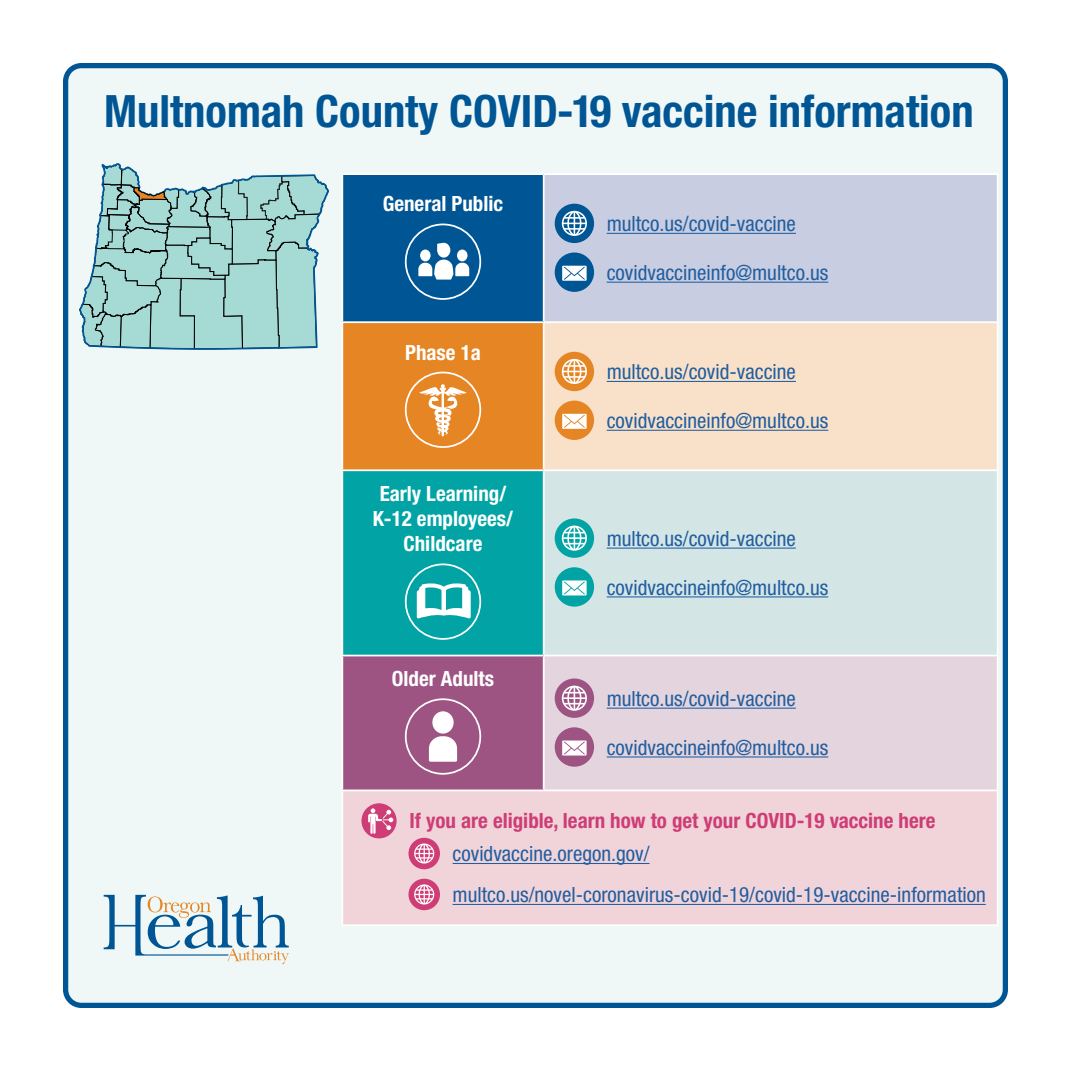
<style>
.page{position:relative;width:1071px;height:1071px;background:#fff}
.page>*{position:absolute;margin:0;border:0;box-sizing:border-box;transform-origin:0 0}
.t1{font:700 condensed 44.62px "Helvetica Neue LT Std";color:#005695}
.t2{font:condensed 21px/40.9px "Helvetica Neue LT Std";color:#215e9f}
.t3{font:700 condensed 21px/25.2px "Helvetica Neue LT Std";color:#fff;text-align:center}
.t4{font:700 condensed 21px "Helvetica Neue LT Std";color:#ce3d75}
</style>
<div class="page">
<div style="left:66px;top:66px;width:939px;height:939px;background:#eff8f6;border-radius:16px"></div>
<div style="left:63px;top:63px;width:945px;height:945px;border:5px solid #005695;border-radius:16px"></div>
<svg style="left:104px;top:895px;width:185px;height:69px"></svg>
<div style="left:342px;top:174px;width:202px;height:148px;background:#005695"></div>
<div style="left:544px;top:174px;width:454px;height:148px;background:#c8cde1"></div>
<div style="left:342px;top:322px;width:202px;height:148px;background:#e68524"></div>
<div style="left:544px;top:322px;width:454px;height:148px;background:#f9e1c9"></div>
<div style="left:342px;top:470px;width:202px;height:186px;background:#01a3a4"></div>
<div style="left:544px;top:470px;width:454px;height:186px;background:#d4e5e6"></div>
<div style="left:342px;top:656px;width:202px;height:134px;background:#9d5483"></div>
<div style="left:544px;top:656px;width:454px;height:134px;background:#e4d4dd"></div>
<div style="left:342px;top:790px;width:656px;height:135px;background:#f1d4da"></div>
<hr style="left:341px;top:173px;width:203px;height:2px;background:#fff">
<hr style="left:341px;top:175px;width:2px;height:146px;background:#fff">
<hr style="left:544px;top:173px;width:455px;height:2px;background:#fff">
<hr style="left:543px;top:175px;width:2px;height:146px;background:#fff">
<hr style="left:997px;top:175px;width:2px;height:146px;background:#fff">
<hr style="left:341px;top:321px;width:203px;height:2px;background:#fff">
<hr style="left:341px;top:323px;width:2px;height:146px;background:#fff">
<hr style="left:544px;top:321px;width:455px;height:2px;background:#fff">
<hr style="left:543px;top:323px;width:2px;height:146px;background:#fff">
<hr style="left:997px;top:323px;width:2px;height:146px;background:#fff">
<hr style="left:341px;top:469px;width:203px;height:2px;background:#fff">
<hr style="left:341px;top:471px;width:2px;height:184px;background:#fff">
<hr style="left:544px;top:469px;width:455px;height:2px;background:#fff">
<hr style="left:543px;top:471px;width:2px;height:184px;background:#fff">
<hr style="left:997px;top:471px;width:2px;height:184px;background:#fff">
<hr style="left:341px;top:655px;width:203px;height:1px;background:#fff">
<hr style="left:341px;top:656px;width:2px;height:134px;background:#fff">
<hr style="left:544px;top:655px;width:455px;height:1px;background:#fff">
<hr style="left:543px;top:656px;width:2px;height:134px;background:#fff">
<hr style="left:997px;top:656px;width:2px;height:134px;background:#fff">
<hr style="left:341px;top:790px;width:203px;height:1px;background:#fff">
<hr style="left:341px;top:791px;width:2px;height:133px;background:#fff">
<hr style="left:544px;top:790px;width:455px;height:1px;background:#fff">
<hr style="left:997px;top:791px;width:2px;height:133px;background:#fff">
<hr style="left:341px;top:924px;width:203px;height:2px;background:#fff">
<hr style="left:544px;top:924px;width:455px;height:2px;background:#fff">
<div style="left:405px;top:224px;width:76px;height:76px;border:2px solid #fff;border-radius:50%"></div>
<svg style="left:418px;top:243px;width:51px;height:37px"></svg>
<hr style="left:607px;top:233px;width:189px;height:1px;background:#215e9f">
<hr style="left:607px;top:282px;width:221px;height:1px;background:#215e9f">
<div style="left:405px;top:372px;width:76px;height:76px;border:2px solid #fff;border-radius:50%"></div>
<svg style="left:419px;top:384px;width:48px;height:52px"></svg>
<hr style="left:607px;top:381px;width:189px;height:1px;background:#215e9f">
<hr style="left:607px;top:430px;width:221px;height:1px;background:#215e9f">
<div style="left:405px;top:564px;width:76px;height:76px;border:2px solid #fff;border-radius:50%"></div>
<svg style="left:416px;top:583px;width:55px;height:36px"></svg>
<hr style="left:607px;top:548px;width:189px;height:1px;background:#215e9f">
<hr style="left:607px;top:596px;width:221px;height:1px;background:#215e9f">
<div style="left:405px;top:698px;width:76px;height:77px;border:2px solid #fff;border-radius:50%"></div>
<div style="left:432px;top:711px;width:22px;height:23px;background:#fff;border-radius:50%"></div>
<svg style="left:429px;top:736px;width:28px;height:26px"></svg>
<hr style="left:607px;top:708px;width:189px;height:1px;background:#215e9f">
<hr style="left:607px;top:756px;width:221px;height:2px;background:#215e9f">
<hr style="left:453px;top:863px;width:197px;height:1px;background:#215e9f">
<hr style="left:453px;top:904px;width:533px;height:1px;background:#215e9f">
<div style="left:555px;top:204px;width:39px;height:39px;background:#005695;border-radius:50%"></div>
<svg style="left:562px;top:211px;width:25px;height:25px"></svg>
<div style="left:555px;top:253px;width:39px;height:39px;background:#005695;border-radius:50%"></div>
<svg style="left:562px;top:266px;width:25px;height:15px"></svg>
<div style="left:555px;top:352px;width:39px;height:39px;background:#e68524;border-radius:50%"></div>
<svg style="left:562px;top:359px;width:25px;height:25px"></svg>
<div style="left:555px;top:401px;width:39px;height:39px;background:#e68524;border-radius:50%"></div>
<svg style="left:562px;top:414px;width:25px;height:15px"></svg>
<div style="left:555px;top:518px;width:39px;height:40px;background:#01a3a4;border-radius:50%"></div>
<svg style="left:562px;top:526px;width:25px;height:25px"></svg>
<div style="left:555px;top:567px;width:39px;height:40px;background:#01a3a4;border-radius:50%"></div>
<svg style="left:562px;top:580px;width:25px;height:15px"></svg>
<div style="left:555px;top:679px;width:39px;height:39px;background:#9d5483;border-radius:50%"></div>
<svg style="left:562px;top:686px;width:25px;height:25px"></svg>
<div style="left:555px;top:727px;width:39px;height:40px;background:#9d5483;border-radius:50%"></div>
<svg style="left:562px;top:741px;width:25px;height:15px"></svg>
<div style="left:361px;top:803px;width:36px;height:35px;background:#ce3d75;border-radius:50%"></div>
<svg style="left:368px;top:808px;width:25px;height:26px"></svg>
<div style="left:408px;top:838px;width:32px;height:31px;background:#ce3d75;border-radius:50%"></div>
<svg style="left:414px;top:843px;width:20px;height:21px"></svg>
<div style="left:408px;top:879px;width:32px;height:31px;background:#ce3d75;border-radius:50%"></div>
<svg style="left:414px;top:884px;width:20px;height:21px"></svg>
<svg style="left:80px;top:164px;width:248px;height:186px"></svg>
<h1 class="t1" style="left:104px;top:84px;width:871px">Multnomah County COVID-19 vaccine information</h1>
<p class="t3" style="left:383px;top:191px;width:122px">General Public</p>
<p class="t3" style="left:405px;top:339px;width:77px">Phase 1a</p>
<p class="t3" style="left:373px;top:481px;width:142px">Early Learning/<br>K-12 employees/<br>Childcare</p>
<p class="t3" style="left:392px;top:666px;width:104px">Older Adults</p>
<p class="t2" style="left:607px;top:203px;width:191px">multco.us/covid-vaccine</p>
<p class="t2" style="left:607px;top:252px;width:223px">covidvaccineinfo@multco.us</p>
<p class="t2" style="left:607px;top:351px;width:191px">multco.us/covid-vaccine</p>
<p class="t2" style="left:607px;top:400px;width:223px">covidvaccineinfo@multco.us</p>
<p class="t2" style="left:607px;top:518px;width:191px">multco.us/covid-vaccine</p>
<p class="t2" style="left:607px;top:567px;width:223px">covidvaccineinfo@multco.us</p>
<p class="t2" style="left:607px;top:678px;width:191px">multco.us/covid-vaccine</p>
<p class="t2" style="left:607px;top:727px;width:223px">covidvaccineinfo@multco.us</p>
<p class="t4" style="left:410px;top:808px;width:528px">If you are eligible, learn how to get your COVID-19 vaccine here</p>
<p class="t2" style="left:453px;top:833px;width:535px">covidvaccine.oregon.gov/ multco.us/novel-coronavirus-covid-19/covid-19-vaccine-information</p>
</div>
